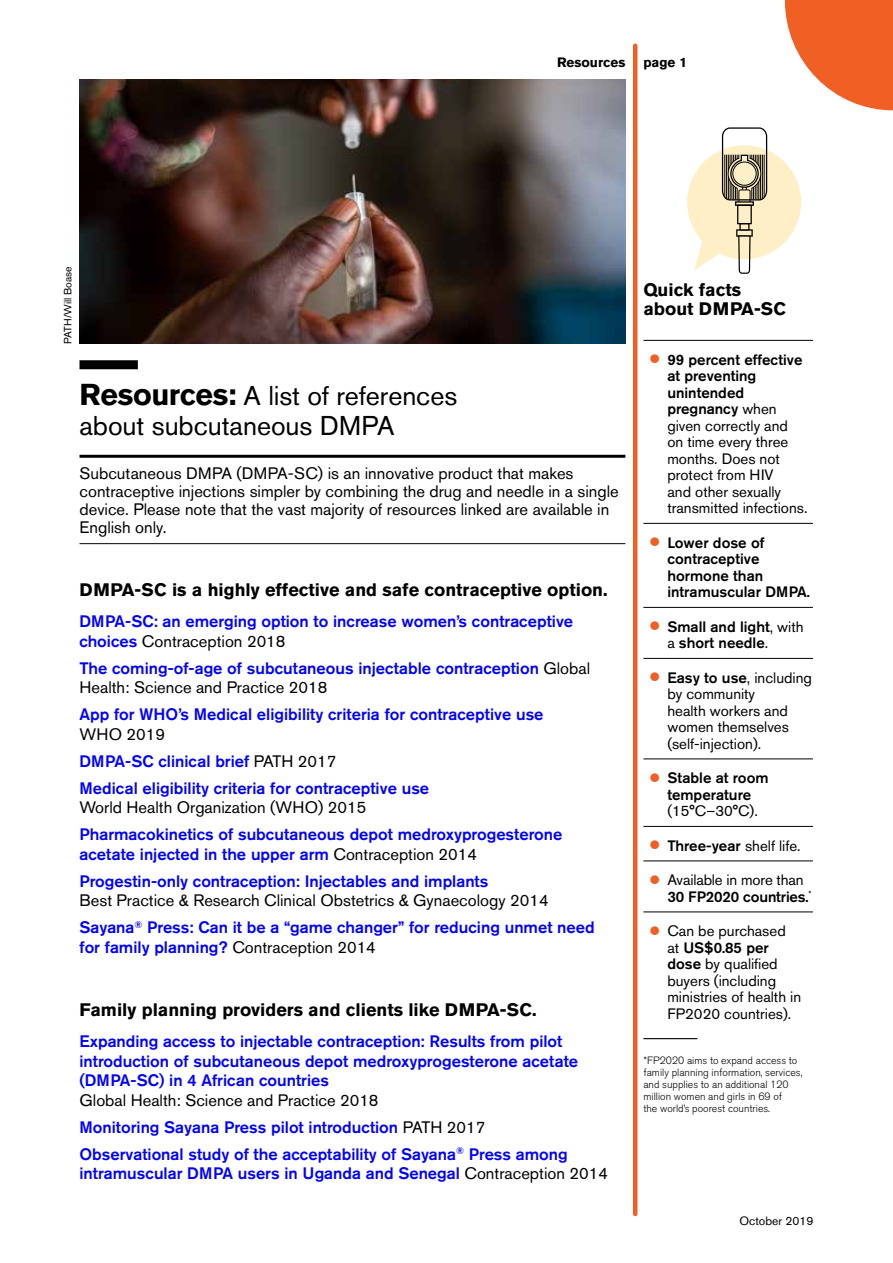
<style>
.page{position:relative;width:893px;height:1263px;background:#fff}
.page>*{position:absolute;margin:0;border:0;box-sizing:border-box;transform-origin:0 0}
.t1{font:27px/30px "Akzidenz Grotesk BE";color:#000}
.t2{font:700 18px/19.5px "Akzidenz Grotesk BE";color:#000}
.t3{font:500 16.5px/19.5px "Akzidenz Grotesk BE";color:#00f}
.t4{font:16.5px/18px "Akzidenz Grotesk BE";color:#000}
.t5{font:15px/16.5px "Akzidenz Grotesk BE";color:#000}
.t6{font:500 15px/16.5px "Akzidenz Grotesk BE";color:#000}
.t7{font:700 13.5px "Akzidenz Grotesk BE";color:#000}
.t8{font:12px "Akzidenz Grotesk BE";color:#000}
.t9{font:300 10.5px/12px "Akzidenz Grotesk BE";color:#000}
.t10{font:10.5px "Akzidenz Grotesk BE";color:#000}
.s1{font-weight:700;font-size:30px}
.s2{font-weight:400;color:#000}
.s3{font-weight:500;color:#00f}
.s4{font-weight:500}
.s5{font-weight:400}
</style>
<div class="page">
<svg style="left:785px;top:0;width:108px;height:110px"></svg>
<hr style="left:633px;top:46px;width:4px;height:1168px;background:#f05f24">
<img style="left:80px;top:80px;width:545px;height:264px">
<svg style="left:687px;top:127px;width:114px;height:147px"></svg>
<hr style="left:643px;top:340px;width:170px;height:1px;background:#000">
<hr style="left:643px;top:523px;width:170px;height:1px;background:#000">
<hr style="left:643px;top:607px;width:170px;height:1px;background:#000">
<hr style="left:643px;top:658px;width:170px;height:1px;background:#000">
<hr style="left:643px;top:758px;width:170px;height:1px;background:#000">
<hr style="left:643px;top:826px;width:170px;height:1px;background:#000">
<hr style="left:643px;top:860px;width:170px;height:1px;background:#000">
<hr style="left:643px;top:911px;width:170px;height:1px;background:#000">
<hr style="left:643px;top:1038px;width:54px;height:1px;background:#000">
<div style="left:80px;top:360px;width:58px;height:9px;background:#000"></div>
<hr style="left:80px;top:455px;width:545px;height:3px;background:#000">
<hr style="left:80px;top:543px;width:545px;height:1px;background:#000">
<p class="t7" style="left:557px;top:54px;width:70px">Resources</p>
<p class="t7" style="left:643px;top:54px;width:45px">page 1</p>
<p class="t10" style="left:61px;top:344px;width:79px;rotate:-90deg">PATH/Will Boase</p>
<h1 class="t1" style="left:80px;top:381px;width:380px"><span class="s1">Resources:</span> A list of references about subcutaneous DMPA</h1>
<p class="t4" style="left:80px;top:464px;width:541px">Subcutaneous DMPA (DMPA-SC) is an innovative product that makes contraceptive injections simpler by combining the drug and needle in a single device. Please note that the vast majority of resources linked are available in English only.</p>
<p class="t2" style="left:80px;top:580px;width:530px">DMPA-SC is a highly effective and safe contraceptive option.</p>
<p class="t3" style="left:80px;top:611px;width:495px">DMPA-SC: an emerging option to increase women’s contraceptive choices <span class="s2">Contraception 2018</span></p>
<p class="t3" style="left:80px;top:658px;width:512px">The coming-of-age of subcutaneous injectable contraception <span class="s2">Global<br>Health: Science and Practice 2018</span></p>
<p class="t3" style="left:80px;top:704px;width:466px">App for WHO’s Medical eligibility criteria for contraceptive use</p>
<p class="t3" style="left:80px;top:720px;width:351px;line-height:27px"><span class="s2">WHO 2019<br></span>DMPA-SC clinical brief <span class="s2">PATH 2017<br></span>Medical eligibility criteria for contraceptive use</p>
<p class="t4" style="left:80px;top:798px;width:288px">World Health Organization (WHO) 2015</p>
<p class="t3" style="left:80px;top:824px;width:484px">Pharmacokinetics of subcutaneous depot medroxyprogesterone acetate injected in the upper arm <span class="s2">Contraception 2014</span></p>
<p class="t3" style="left:80px;top:871px;width:410px">Progestin-only contraception: Injectables and implants</p>
<p class="t4" style="left:80px;top:887px;width:517px;line-height:27px">Best Practice &amp; Research Clinical Obstetrics &amp; Gynaecology 2014<br><span class="s3">Sayana</span><sup>®</sup> <span class="s3">Press: Can it be a “game changer” for reducing unmet need</span></p>
<p class="t3" style="left:80px;top:937px;width:298px">for family planning? <span class="s2">Contraception 2014</span></p>
<p class="t2" style="left:80px;top:1000px;width:459px">Family planning providers and clients like DMPA-SC.</p>
<p class="t3" style="left:80px;top:1031px;width:500px">Expanding access to injectable contraception: Results from pilot introduction of subcutaneous depot medroxyprogesterone acetate (DMPA-SC) in 4 African countries</p>
<p class="t3" style="left:80px;top:1086px;width:490px;line-height:27px"><span class="s2">Global Health: Science and Practice 2018<br></span>Monitoring Sayana Press pilot introduction <span class="s2">PATH 2017<br></span>Observational study of the acceptability of Sayana<sup>®</sup> Press among</p>
<p class="t3" style="left:79px;top:1163px;width:530px">intramuscular DMPA users in Uganda and Senegal <span class="s2">Contraception 2014</span></p>
<p class="t2" style="left:643px;top:280px;width:144px">Quick facts about DMPA-SC</p>
<p class="t5" style="left:667px;top:351px;width:142px"><span class="s4">99 percent effective at preventing unintended pregnancy</span> when given correctly and on time every three months. Does not protect from HIV<br>and other sexually transmitted infections.</p>
<p class="t6" style="left:667px;top:534px;width:144px">Lower dose of contraceptive hormone than intramuscular DMPA.</p>
<p class="t6" style="left:667px;top:618px;width:138px">Small and light<span class="s5">, with a</span> short needle<span class="s5">.</span></p>
<p class="t5" style="left:667px;top:669px;width:146px"><span class="s4">Easy to use</span>, including by community<br>health workers and women themselves (self-injection).</p>
<p class="t6" style="left:667px;top:769px;width:103px">Stable at room temperature</p>
<p class="t5" style="left:667px;top:803px;width:92px">(15°C–30°C).</p>
<p class="t6" style="left:667px;top:837px;width:135px">Three-year <span class="s5">shelf life.</span></p>
<p class="t5" style="left:667px;top:872px;width:146px">Available in more than<br><span class="s4">30 FP2020 countries.</span><sup>*</sup></p>
<p class="t5" style="left:667px;top:923px;width:135px">Can be purchased at <span class="s4">US$0.85 per dose</span> by qualified buyers (including ministries of health in<br>FP2020 countries).</p>
<p class="t9" style="left:643px;top:1055px;width:161px">*FP2020 aims to expand access to family planning information, services, and supplies to an additional 120 million women and girls in 69 of<br>the world’s poorest countries.</p>
<p class="t8" style="left:739px;top:1214px;width:75px">October 2019</p>
</div>
